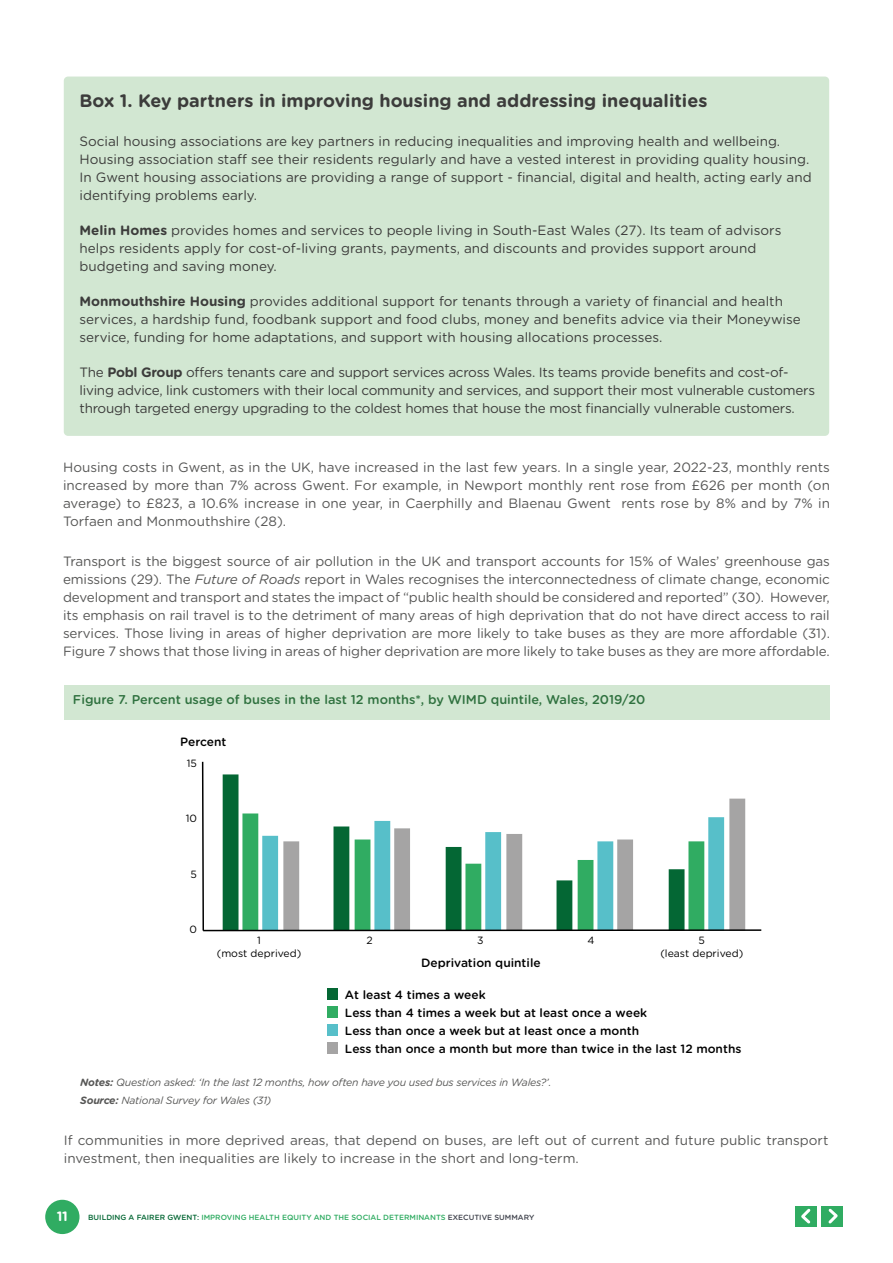
<style>
.page{position:relative;width:893px;height:1263px;background:#fff}
.page>*{position:absolute;margin:0;border:0;box-sizing:border-box;transform-origin:0 0}
.t1{font:700 18px "Gotham Rounded";color:#3c3c3b}
.t2{font:13.5px/18px "Gotham Rounded";color:#575756;text-align:justify}
.t3{font:13.5px/18px "Gotham Rounded";color:#3c3c3b}
.t4{font:13.5px/18px "Gotham Rounded";letter-spacing:-.02em;color:#3c3c3b}
.t5{font:700 13.5px "Gotham Rounded";color:#fff}
.t6{font:500 12.75px "Gotham Rounded";color:#2f713f}
.t7{font:500 12px/18px "Gotham Rounded";color:#000}
.t8{font:italic 10.5px/17.7px "Gotham Rounded";letter-spacing:-.02em;color:#575756}
.t9{font:10.5px/12.6px "Gotham Rounded";color:#000;text-align:center}
.t10{font:500 7.5px "Gotham Rounded";color:#30ac62}
.s1{font-weight:700}
.s2{font-style:italic}
.s3{color:#046734}
.s4{color:#42454f}
</style>
<div class="page">
<div style="left:45px;top:1200px;width:35px;height:34px;background:#30ac62;border-radius:50%"></div>
<div style="left:796px;top:1206px;width:21px;height:20px;background:#30ac62"></div>
<svg style="left:801px;top:1208px;width:10px;height:16px"></svg>
<div style="left:822px;top:1206px;width:21px;height:20px;background:#30ac62"></div>
<svg style="left:828px;top:1208px;width:10px;height:16px"></svg>
<div style="left:64px;top:77px;width:765px;height:359px;background:#d2e7d2;border-radius:4px"></div>
<div style="left:64px;top:686px;width:766px;height:34px;background:#d2e7d2"></div>
<svg style="left:201px;top:761px;width:4px;height:171px"></svg>
<div style="left:327px;top:988px;width:11px;height:12px;background:#046734"></div>
<div style="left:327px;top:1006px;width:11px;height:12px;background:#30ac62"></div>
<div style="left:327px;top:1024px;width:11px;height:12px;background:#57bfc9"></div>
<div style="left:327px;top:1042px;width:11px;height:12px;background:#a5a4a4"></div>
<div style="left:223px;top:774px;width:16px;height:155px;background:#046734"></div>
<svg style="left:242px;top:813px;width:17px;height:116px;background:#3eb16d"></svg>
<svg style="left:262px;top:835px;width:17px;height:94px;background:#63c3cd"></svg>
<svg style="left:283px;top:799px;width:462px;height:130px"></svg>
<hr style="left:203px;top:929px;width:558px;height:2px;background:#000">
<h1 class="t1" style="left:80px;top:87px;width:629px">Box 1. Key partners in improving housing and addressing inequalities</h1>
<p class="t3" style="left:80px;top:132px;width:734px">Social housing associations are key partners in reducing inequalities and improving health and wellbeing.<br>Housing association staff see their residents regularly and have a vested interest in providing quality housing.<br>In Gwent housing associations are providing a range of support - financial, digital and health, acting early and identifying problems early.</p>
<p class="t3" style="left:80px;top:221px;width:703px"><span class="s1">Melin Homes</span> provides homes and services to people living in South-East Wales (27). Its team of advisors helps residents apply for cost-of-living grants, payments, and discounts and provides support around budgeting and saving money.</p>
<p class="t3" style="left:80px;top:292px;width:723px"><span class="s1">Monmouthshire Housing</span> provides additional support for tenants through a variety of financial and health services, a hardship fund, foodbank support and food clubs, money and benefits advice via their Moneywise service, funding for home adaptations, and support with housing allocations processes.</p>
<p class="t4" style="left:80px;top:363px;width:737px">The <span class="s1">Pobl Group</span> offers tenants care and support services across Wales. Its teams provide benefits and cost-of&shy;living advice, link customers with their local community and services, and support their most vulnerable customers through targeted energy upgrading to the coldest homes that house the most financially vulnerable customers.</p>
<p class="t2" style="left:63px;top:458px;width:768px">Housing costs in Gwent, as in the UK, have increased in the last few years. In a single year, 2022-23, monthly rents increased by more than 7% across Gwent. For example, in Newport monthly rent rose from £626 per month (on average) to £823, a 10.6% increase in one year, in Caerphilly and Blaenau Gwent rents rose by 8% and by 7% in Torfaen and Monmouthshire (28).</p>
<p class="t2" style="left:63px;top:551px;width:768px">Transport is the biggest source of air pollution in the UK and transport accounts for 15% of Wales’ greenhouse gas emissions (29). The <span class="s2">Future of Roads</span> report in Wales recognises the interconnectedness of climate change, economic development and transport and states the impact of “public health should be considered and reported” (30). However, its emphasis on rail travel is to the detriment of many areas of high deprivation that do not have direct access to rail services. Those living in areas of higher deprivation are more likely to take buses as they are more affordable (31).<br>Figure 7 shows that those living in areas of higher deprivation are more likely to take buses as they are more affordable.</p>
<p class="t6" style="left:73px;top:691px;width:574px">Figure 7. Percent usage of buses in the last 12 months*, by WIMD quintile, Wales, 2019/20</p>
<p class="t7" style="left:180px;top:733px;width:48px">Percent</p>
<p class="t9" style="left:187px;top:756px;width:12px">15</p>
<p class="t9" style="left:186px;top:812px;width:13px">10</p>
<p class="t9" style="left:191px;top:867px;width:8px">5</p>
<p class="t9" style="left:189px;top:923px;width:9px">0</p>
<p class="t9" style="left:257px;top:933px;width:5px">1</p>
<p class="t9" style="left:367px;top:933px;width:8px">2</p>
<p class="t9" style="left:217px;top:946px;width:86px">(most deprived)</p>
<p class="t9" style="left:477px;top:933px;width:8px">3</p>
<p class="t9" style="left:588px;top:933px;width:9px">4</p>
<p class="t9" style="left:660px;top:933px;width:84px">5<br>(least deprived)</p>
<p class="t7" style="left:345px;top:985px;width:142px">At least 4 times a week</p>
<p class="t7" style="left:345px;top:1021px;width:398px">Less than once a week but at least once a month<br>Less than once a month but more than twice in the last 12 months</p>
<p class="t7" style="left:421px;top:953px;width:121px">Deprivation quintile</p>
<p class="t7" style="left:345px;top:1003px;width:304px">Less than 4 times a week but at least once a week</p>
<p class="t8" style="left:80px;top:1073px;width:473px"><span class="s1">Notes:</span> Question asked: ‘In the last 12 months, how often have you used bus services in Wales?’.<br><span class="s1">Source:</span> National Survey for Wales (31)</p>
<p class="t2" style="left:64px;top:1131px;width:766px">If communities in more deprived areas, that depend on buses, are left out of current and future public transport investment, then inequalities are likely to increase in the short and long-term.</p>
<p class="t5" style="left:57px;top:1206px;width:12px">11</p>
<p class="t10" style="left:88px;top:1212px;width:447px"><span class="s3">BUILDING A FAIRER GWENT:</span> IMPROVING HEALTH EQUITY AND THE SOCIAL DETERMINANTS <span class="s4">EXECUTIVE SUMMARY</span></p>
</div>
